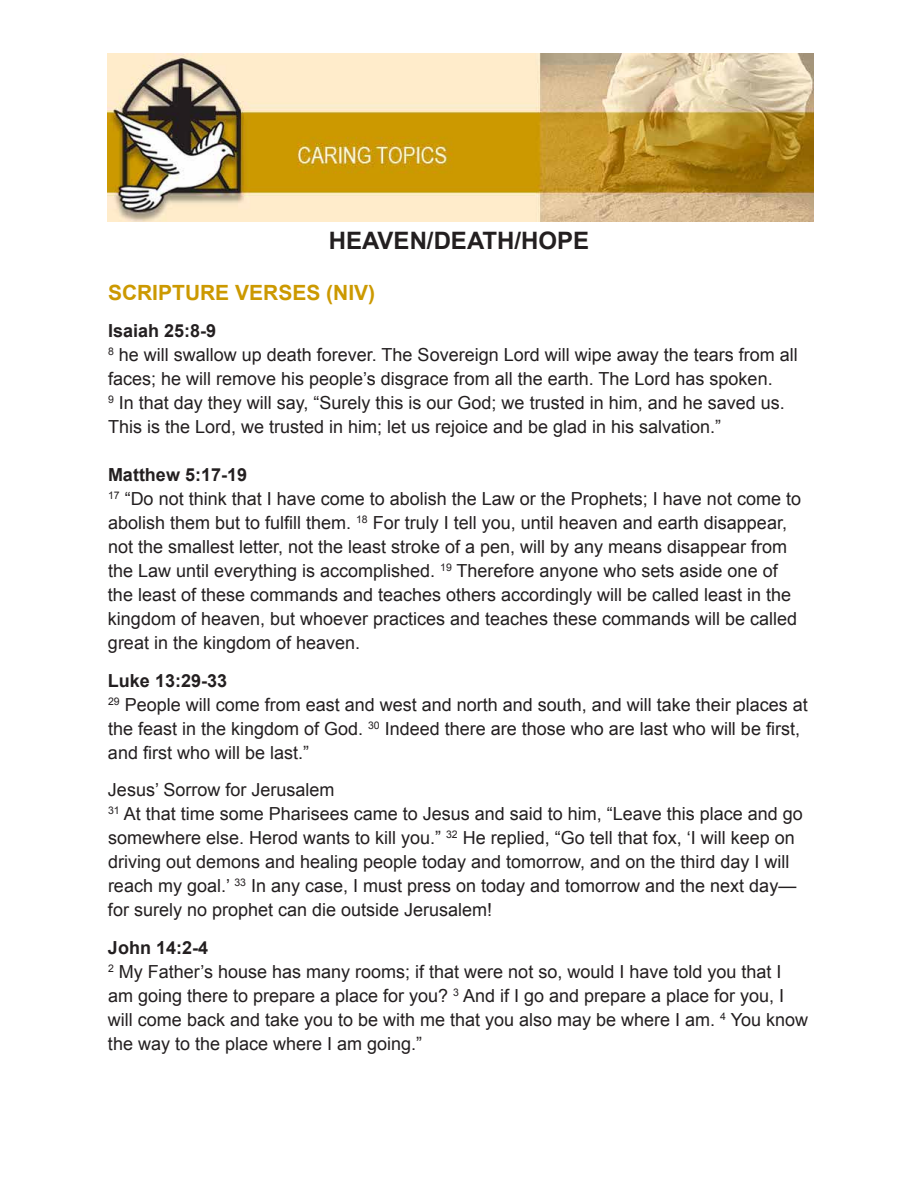
<style>
.page{position:relative;width:918px;height:1188px;background:#fff}
.page>*{position:absolute;margin:0;border:0;box-sizing:border-box;transform-origin:0 0}
.t1{font:700 24px "Arial";color:#231f20}
.t2{font:700 21px "Arial";color:#c90}
.t3{font:18px/24px "Arial";color:#231f20}
.s1{font-weight:700}
</style>
<div class="page">
<img style="left:108px;top:54px;width:706px;height:167px">
<h1 class="t1" style="left:329px;top:224px;width:262px">HEAVEN/DEATH/HOPE</h1>
<p class="t2" style="left:108px;top:278px;width:269px">SCRIPTURE VERSES (NIV)</p>
<p class="t3" style="left:108px;top:319px;width:691px"><span class="s1">Isaiah 25:8-9<br></span><sup>8</sup> he will swallow up death forever. The Sovereign Lord will wipe away the tears from all faces; he will remove his people’s disgrace from all the earth. The Lord has spoken.<br><sup>9</sup> In that day they will say, “Surely this is our God; we trusted in him, and he saved us.<br>This is the Lord, we trusted in him; let us rejoice and be glad in his salvation.”</p>
<p class="t3" style="left:108px;top:463px;width:695px"><span class="s1">Matthew 5:17-19<br></span><sup>17</sup> “Do not think that I have come to abolish the Law or the Prophets; I have not come to abolish them but to fulfill them. <sup>18</sup> For truly I tell you, until heaven and earth disappear, not the smallest letter, not the least stroke of a pen, will by any means disappear from the Law until everything is accomplished. <sup>19</sup> Therefore anyone who sets aside one of the least of these commands and teaches others accordingly will be called least in the kingdom of heaven, but whoever practices and teaches these commands will be called great in the kingdom of heaven.</p>
<p class="t3" style="left:108px;top:669px;width:702px"><span class="s1">Luke 13:29-33<br></span><sup>29</sup> People will come from east and west and north and south, and will take their places at the feast in the kingdom of God. <sup>30</sup> Indeed there are those who are last who will be first, and first who will be last.”</p>
<p class="t3" style="left:108px;top:778px;width:697px">Jesus’ Sorrow for Jerusalem<br><sup>31</sup> At that time some Pharisees came to Jesus and said to him, “Leave this place and go somewhere else. Herod wants to kill you.” <sup>32</sup> He replied, “Go tell that fox, ‘I will keep on driving out demons and healing people today and tomorrow, and on the third day I will reach my goal.’ <sup>33</sup> In any case, I must press on today and tomorrow and the next day— for surely no prophet can die outside Jerusalem!</p>
<p class="t3" style="left:108px;top:936px;width:702px"><span class="s1">John 14:2-4<br></span><sup>2</sup> My Father’s house has many rooms; if that were not so, would I have told you that I am going there to prepare a place for you? <sup>3</sup> And if I go and prepare a place for you, I will come back and take you to be with me that you also may be where I am. <sup>4</sup> You know the way to the place where I am going.”</p>
</div>
